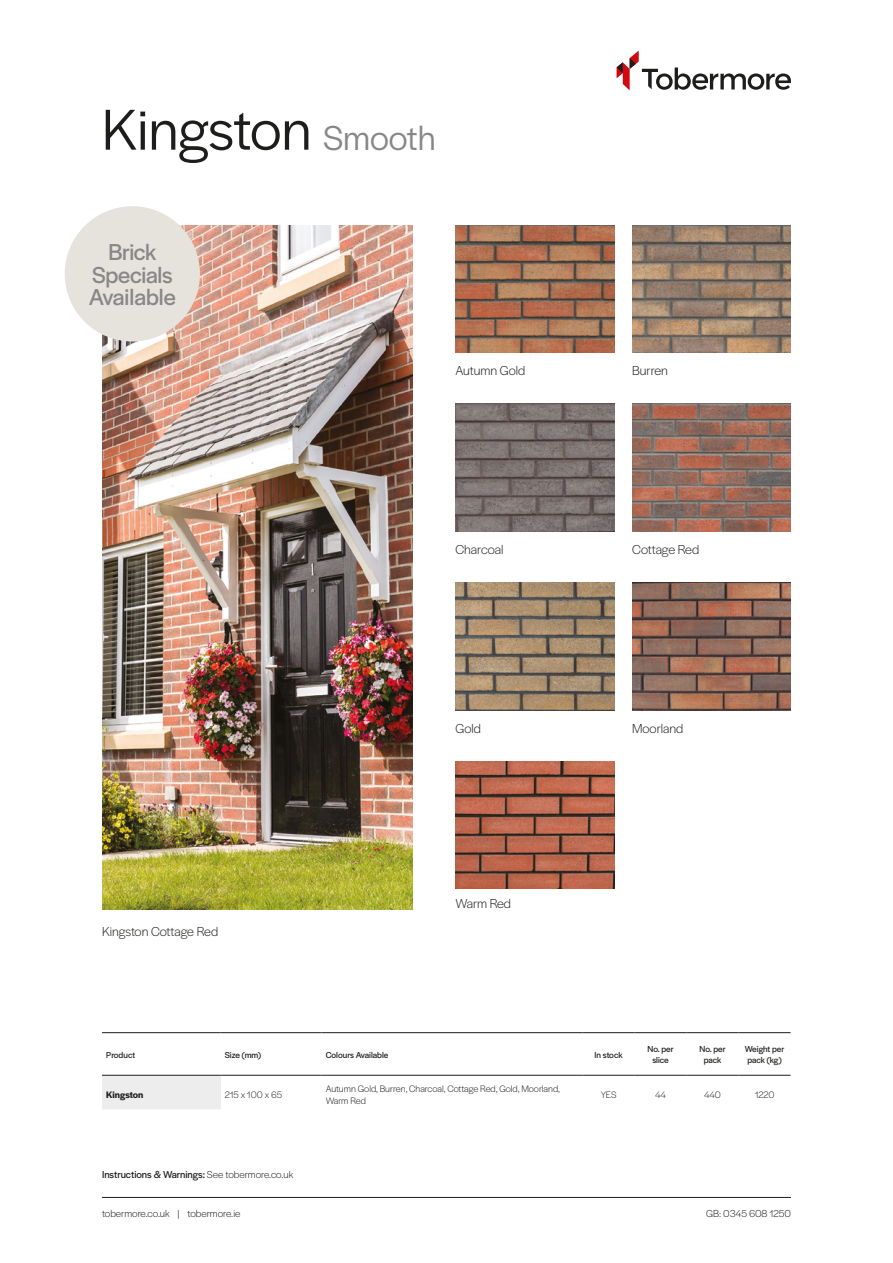
<style>
.page{position:relative;width:893px;height:1263px;background:#fff}
.page>*{position:absolute;margin:0;border:0;box-sizing:border-box;transform-origin:0 0}
.t1{font:60px "Halyard Display";letter-spacing:-.005em;color:#1d1d1b}
.t2{font:24px/22.5px "Halyard Display";letter-spacing:-.01em;color:#878787}
.t3{font:300 13.5px "Halyard Display";color:#1d1d1b}
.t4{font:300 10.5px "Halyard Display";color:#1d1d1b}
.t5{font:10.5px "Halyard Display";color:#1d1d1b}
.t6{font:300 9.75px/11.7px "Halyard Display";color:#1d1d1b}
.t7{font:600 9.75px "Halyard Display";color:#1d1d1b}
.t8{font:9px/10.5px "Halyard Display";color:#1d1d1b;text-align:center}
.s1{font-size:36px;color:#878787}
.s2{font-weight:300}
</style>
<div class="page">
<hr style="left:102px;top:1197px;width:689px;height:1px;background:#1d1d1b">
<svg style="left:617px;top:51px;width:174px;height:39px"></svg>
<img style="left:455px;top:583px;width:159px;height:127px">
<img style="left:455px;top:225px;width:159px;height:128px">
<img style="left:632px;top:225px;width:159px;height:128px">
<img style="left:455px;top:404px;width:159px;height:127px">
<img style="left:632px;top:404px;width:159px;height:127px">
<img style="left:632px;top:583px;width:159px;height:127px">
<img style="left:102px;top:225px;width:310px;height:684px">
<img style="left:455px;top:761px;width:159px;height:128px">
<div style="left:65px;top:206px;width:135px;height:135px;background:#e6e2dc;border-radius:50%"></div>
<div style="left:102px;top:1075px;width:119px;height:35px;background:#ededed"></div>
<hr style="left:102px;top:1032px;width:119px;height:1px;background:#1d1d1b">
<hr style="left:221px;top:1032px;width:100px;height:1px;background:#1d1d1b">
<hr style="left:321px;top:1032px;width:262px;height:1px;background:#1d1d1b">
<hr style="left:583px;top:1032px;width:52px;height:1px;background:#1d1d1b">
<hr style="left:635px;top:1032px;width:52px;height:1px;background:#1d1d1b">
<hr style="left:687px;top:1032px;width:52px;height:1px;background:#1d1d1b">
<hr style="left:739px;top:1032px;width:52px;height:1px;background:#1d1d1b">
<hr style="left:102px;top:1075px;width:119px;height:1px;background:#1d1d1b">
<hr style="left:221px;top:1075px;width:100px;height:1px;background:#1d1d1b">
<hr style="left:321px;top:1075px;width:262px;height:1px;background:#1d1d1b">
<hr style="left:583px;top:1075px;width:52px;height:1px;background:#1d1d1b">
<hr style="left:635px;top:1075px;width:52px;height:1px;background:#1d1d1b">
<hr style="left:687px;top:1075px;width:52px;height:1px;background:#1d1d1b">
<hr style="left:739px;top:1075px;width:52px;height:1px;background:#1d1d1b">
<hr style="left:102px;top:1109px;width:119px;height:1px;background:#fff">
<p class="t1" style="left:102px;top:88px;width:335px">Kingston <span class="s1">Smooth</span></p>
<p class="t2" style="left:109px;top:239px;width:49px">Brick</p>
<p class="t2" style="left:89px;top:262px;width:89px">Specials<br>Available</p>
<p class="t3" style="left:102px;top:922px;width:118px">Kingston Cottage Red</p>
<p class="t3" style="left:455px;top:361px;width:71px">Autumn Gold</p>
<p class="t3" style="left:632px;top:361px;width:37px">Burren</p>
<p class="t3" style="left:455px;top:540px;width:49px">Charcoal</p>
<p class="t3" style="left:632px;top:540px;width:69px">Cottage Red</p>
<p class="t3" style="left:455px;top:719px;width:27px">Gold</p>
<p class="t3" style="left:632px;top:719px;width:53px">Moorland</p>
<p class="t3" style="left:455px;top:894px;width:57px">Warm Red</p>
<p class="t8" style="left:106px;top:1049px;width:30px">Product</p>
<p class="t8" style="left:225px;top:1049px;width:38px">Size (mm)</p>
<p class="t8" style="left:326px;top:1049px;width:64px">Colours Available</p>
<p class="t8" style="left:595px;top:1049px;width:29px">In stock</p>
<p class="t8" style="left:648px;top:1044px;width:28px">No. per slice</p>
<p class="t8" style="left:700px;top:1044px;width:28px">No. per pack</p>
<p class="t8" style="left:745px;top:1044px;width:41px;text-align:left">Weight per pack (kg)</p>
<p class="t7" style="left:106px;top:1087px;width:39px">Kingston</p>
<p class="t6" style="left:225px;top:1088px;width:59px">215 x 100 x 65</p>
<p class="t6" style="left:326px;top:1082px;width:236px">Autumn Gold, Burren, Charcoal, Cottage Red, Gold, Moorland,<br>Warm Red</p>
<p class="t6" style="left:601px;top:1088px;width:17px">YES</p>
<p class="t6" style="left:655px;top:1088px;width:12px">44</p>
<p class="t6" style="left:704px;top:1088px;width:18px">440</p>
<p class="t6" style="left:755px;top:1088px;width:21px">1220</p>
<p class="t5" style="left:102px;top:1167px;width:193px">Instructions &amp; Warnings: <span class="s2">See tobermore.co.uk</span></p>
<p class="t4" style="left:102px;top:1206px;width:140px">tobermore.co.uk | tobermore.ie</p>
<p class="t4" style="left:706px;top:1206px;width:86px">GB: 0345 608 1250</p>
</div>
